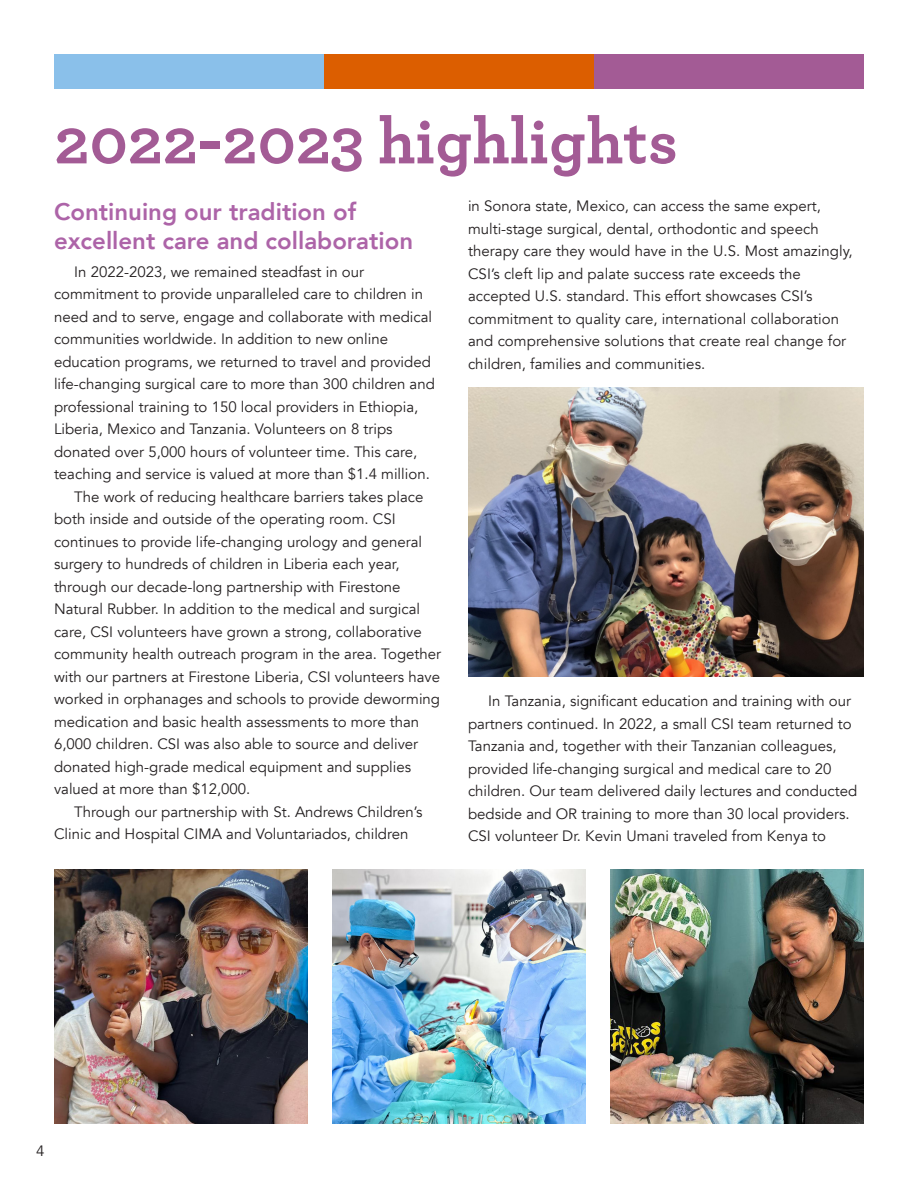
<style>
.page{position:relative;width:918px;height:1188px;background:#fff}
.page>*{position:absolute;margin:0;border:0;box-sizing:border-box;transform-origin:0 0}
.t1{font:700 66px "Archer";color:#a35b95}
.t2{font:800 24px/28.8px "Avenir";color:#ad64a8}
.t3{font:15px/22.5px "Avenir";color:#231f20}
</style>
<div class="page">
<img style="left:54px;top:870px;width:254px;height:254px">
<img style="left:611px;top:870px;width:253px;height:254px">
<img style="left:468px;top:387px;width:396px;height:289px">
<img style="left:332px;top:870px;width:254px;height:254px">
<div style="left:594px;top:54px;width:270px;height:35px;background:#a35b95"></div>
<div style="left:324px;top:54px;width:270px;height:35px;background:#dc5e00"></div>
<div style="left:54px;top:54px;width:270px;height:35px;background:#8ac0ea"></div>
<p class="t1" style="left:55px;top:89px;width:625px">2022-2023 highlights</p>
<p class="t2" style="left:54px;top:197px;width:361px">Continuing our tradition of excellent care and collaboration</p>
<p class="t3" style="left:54px;top:261px;width:382px;text-indent:20px">In 2022-2023, we remained steadfast in our commitment to provide unparalleled care to children in need and to serve, engage and collaborate with medical communities worldwide. In addition to new online education programs, we returned to travel and provided life-changing surgical care to more than 300 children and professional training to 150 local providers in Ethiopia, Liberia, Mexico and Tanzania. Volunteers on 8 trips donated over 5,000 hours of volunteer time. This care, teaching and service is valued at more than $1.4 million.</p>
<p class="t3" style="left:54px;top:486px;width:389px;text-indent:20px">The work of reducing healthcare barriers takes place both inside and outside of the operating room. CSI continues to provide life-changing urology and general surgery to hundreds of children in Liberia each year, through our decade-long partnership with Firestone Natural Rubber. In addition to the medical and surgical care, CSI volunteers have grown a strong, collaborative community health outreach program in the area. Together with our partners at Firestone Liberia, CSI volunteers have worked in orphanages and schools to provide deworming medication and basic health assessments to more than 6,000 children. CSI was also able to source and deliver donated high-grade medical equipment and supplies valued at more than $12,000.</p>
<p class="t3" style="left:54px;top:801px;width:370px;text-indent:20px">Through our partnership with St. Andrews Children’s<br>Clinic and Hospital CIMA and Voluntariados, children</p>
<p class="t3" style="left:468px;top:195px;width:386px">in Sonora state, Mexico, can access the same expert, multi-stage surgical, dental, orthodontic and speech therapy care they would have in the U.S. Most amazingly, CSI’s cleft lip and palate success rate exceeds the accepted U.S. standard. This effort showcases CSI’s commitment to quality care, international collaboration and comprehensive solutions that create real change for children, families and communities.</p>
<p class="t3" style="left:468px;top:690px;width:391px;text-indent:20px">In Tanzania, significant education and training with our partners continued. In 2022, a small CSI team returned to Tanzania and, together with their Tanzanian colleagues, provided life-changing surgical and medical care to 20 children. Our team delivered daily lectures and conducted bedside and OR training to more than 30 local providers.<br>CSI volunteer Dr. Kevin Umani traveled from Kenya to</p>
<p class="t3" style="left:36px;top:1140px;width:10px">4</p>
</div>
